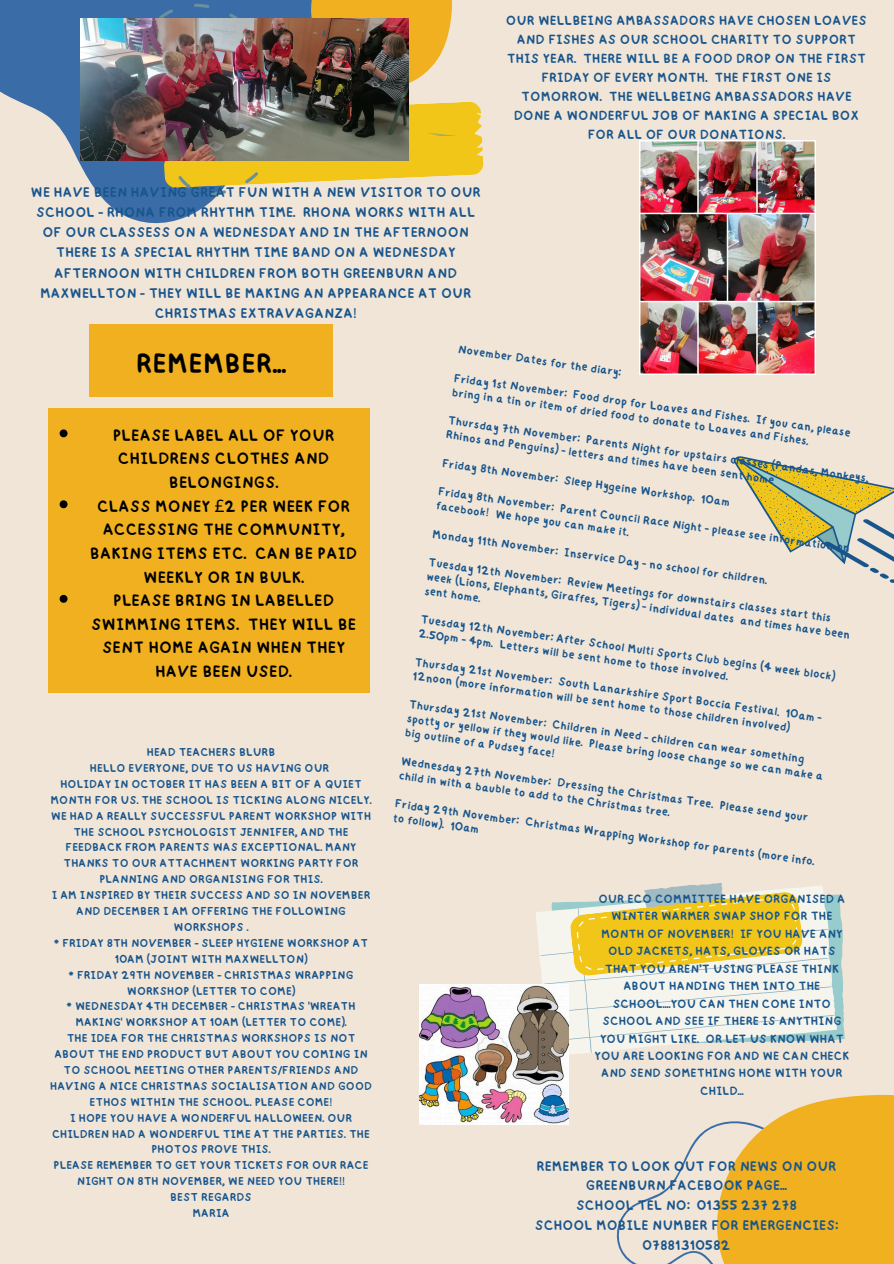
<style>
.page{position:relative;width:894px;height:1264px;background:#fff}
.page>*{position:absolute;margin:0;border:0;box-sizing:border-box;transform-origin:0 0}
.t1{font:29.1px "happy";color:#000}
.t2{font:17.1px/23.7px "happy";color:#000;text-align:center}
.t3{font:14.55px/20.2px "happy";color:#18558d;text-align:center}
.t4{font:14.4px/19.8px "happy";color:#18558d;text-align:center}
.t5{font:13.8px/19.2px "happy";color:#18558d;text-align:center}
.t6{font:12.45px/17.4px "happy";color:#18558d}
.t7{font:11.85px/15.9px "happy";color:#18558d;text-align:center}
.s1{font-family:"Noto Sans"}
</style>
<div class="page">
<div style="left:0;top:0;width:893px;height:1263px;background:#f0e5d7"></div>
<svg style="left:0;top:0;width:409px;height:124px;background:#547eae"></svg>
<svg style="left:616px;top:1094px;width:277px;height:169px"></svg>
<svg style="left:568px;top:894px;width:277px;height:171px"></svg>
<svg style="left:536px;top:885px;width:302px;height:172px;fill:#f6f5ed"></svg>
<svg style="left:354px;top:96px;width:130px;height:84px;background:#efc938"></svg>
<svg style="left:56px;top:0;width:298px;height:224px"></svg>
<svg style="left:568px;top:882px;width:235px;height:94px;background:#ebd164"></svg>
<svg style="left:309px;top:0;width:143px;height:89px"></svg>
<svg style="left:733px;top:456px;width:160px;height:127px"></svg>
<div style="left:48px;top:408px;width:321px;height:284px;background:#f0b01f"></div>
<svg style="left:60px;top:429px;width:7px;height:8px"></svg>
<svg style="left:60px;top:500px;width:7px;height:8px"></svg>
<svg style="left:60px;top:595px;width:7px;height:7px"></svg>
<div style="left:89px;top:324px;width:244px;height:72px;background:#f0b01f"></div>
<img style="left:639px;top:140px;width:176px;height:234px">
<img style="left:81px;top:18px;width:327px;height:142px">
<img style="left:420px;top:984px;width:148px;height:140px">
<p class="t3" style="left:31px;top:179px;width:451px">WE HAVE BEEN HAVING GREAT FUN WITH A NEW VISITOR TO OUR SCHOOL - RHONA FROM RHYTHM TIME. RHONA WORKS WITH ALL OF OUR CLASSESS ON A WEDNESDAY AND IN THE AFTERNOON THERE IS A SPECIAL RHYTHM TIME BAND ON A WEDNESDAY AFTERNOON WITH CHILDREN FROM BOTH GREENBURN AND MAXWELLTON - THEY WILL BE MAKING AN APPEARANCE AT OUR CHRISTMAS EXTRAVAGANZA!</p>
<p class="t5" style="left:506px;top:8px;width:362px">OUR WELLBEING AMBASSADORS HAVE CHOSEN LOAVES AND FISHES AS OUR SCHOOL CHARITY TO SUPPORT THIS YEAR. THERE WILL BE A FOOD DROP ON THE FIRST FRIDAY OF EVERY MONTH. THE FIRST ONE IS TOMORROW. THE WELLBEING AMBASSADORS HAVE DONE A WONDERFUL JOB OF MAKING A SPECIAL BOX FOR ALL OF OUR DONATIONS.</p>
<p class="t1" style="left:136px;top:335px;width:152px">REMEMBER...</p>
<p class="t6" style="left:459px;top:338px;width:166px;rotate:8deg">November Dates for the diary:</p>
<h1 class="t6" style="left:455px;top:368px;width:402px;line-height:14.4px;rotate:8deg">Friday 1st November: Food drop for Loaves and Fishes. If you can, please bring in a tin or item of dried food to donate to Loaves and Fishes.</h1>
<p class="t6" style="left:449px;top:410px;width:426px;line-height:14.5px;rotate:8deg">Thursday 7th November: Parents Night for upstairs classes (Pandas, Monkeys,<br>Rhinos and Penguins) - letters and times have been sent home</p>
<p class="t2" style="left:113px;top:420px;width:223px">PLEASE LABEL ALL OF YOUR<br>CHILDRENS CLOTHES AND<br>BELONGINGS.</p>
<p class="t2" style="left:90px;top:491px;width:269px">CLASS MONEY <span class="s1">£</span>2 PER WEEK FOR<br>ACCESSING THE COMMUNITY,<br>BAKING ITEMS ETC. CAN BE PAID<br>WEEKLY OR IN BULK.</p>
<p class="t2" style="left:91px;top:586px;width:267px">PLEASE BRING IN LABELLED<br>SWIMMING ITEMS. THEY WILL BE<br>SENT HOME AGAIN WHEN THEY<br>HAVE BEEN USED.</p>
<p class="t6" style="left:443px;top:452px;width:292px;rotate:8deg">Friday 8th November: Sleep Hygeine Workshop. 10am</p>
<p class="t6" style="left:440px;top:480px;width:417px;rotate:8deg">Friday 8th November: Parent Council Race Night - please see information on</p>
<p class="t6" style="left:438px;top:494px;width:196px;rotate:8deg">facebook! We hope you can make it.</p>
<p class="t6" style="left:430px;top:552px;width:429px;line-height:14.5px;rotate:8deg">Tuesday 12th November: Review Meetings for downstairs classes start this week (Lions, Elephants, Giraffes, Tigers) - individual dates and times have been sent home.</p>
<p class="t6" style="left:434px;top:523px;width:339px;rotate:8deg">Monday 11th November: Inservice Day - no school for children.</p>
<p class="t6" style="left:422px;top:609px;width:420px;line-height:14.4px;rotate:8deg">Tuesday 12th November: After School Multi Sports Club begins (4 week block)<br>2.50pm - 4pm. Letters will be sent home to those involved.</p>
<p class="t6" style="left:416px;top:652px;width:412px;line-height:14.4px;rotate:8deg">Thursday 21st November: South Lanarkshire Sport Boccia Festival. 10am -<br>12noon (more information will be sent home to those children involved)</p>
<p class="t6" style="left:410px;top:694px;width:422px;line-height:14.4px;rotate:8deg">Thursday 21st November: Children in Need - children can wear something spotty or yellow if they would like. Please bring loose change so we can make a big outline of a Pudsey face!</p>
<p class="t7" style="left:50px;top:742px;width:323px">HEAD TEACHERS BLURB<br>HELLO EVERYONE, DUE TO US HAVING OUR<br>HOLIDAY IN OCTOBER IT HAS BEEN A BIT OF A QUIET MONTH FOR US. THE SCHOOL IS TICKING ALONG NICELY.<br>WE HAD A REALLY SUCCESSFUL PARENT WORKSHOP WITH THE SCHOOL PSYCHOLOGIST JENNIFER, AND THE FEEDBACK FROM PARENTS WAS EXCEPTIONAL. MANY THANKS TO OUR ATTACHMENT WORKING PARTY FOR PLANNING AND ORGANISING FOR THIS.<br>I AM INSPIRED BY THEIR SUCCESS AND SO IN NOVEMBER AND DECEMBER I AM OFFERING THE FOLLOWING WORKSHOPS .<br>* FRIDAY 8TH NOVEMBER - SLEEP HYGIENE WORKSHOP AT 10AM (JOINT WITH MAXWELLTON)<br>* FRIDAY 29TH NOVEMBER - CHRISTMAS WRAPPING WORKSHOP (LETTER TO COME)<br>* WEDNESDAY 4TH DECEMBER - CHRISTMAS 'WREATH MAKING' WORKSHOP AT 10AM (LETTER TO COME).<br>THE IDEA FOR THE CHRISTMAS WORKSHOPS IS NOT ABOUT THE END PRODUCT BUT ABOUT YOU COMING IN TO SCHOOL MEETING OTHER PARENTS/FRIENDS AND HAVING A NICE CHRISTMAS SOCIALISATION AND GOOD ETHOS WITHIN THE SCHOOL. PLEASE COME!<br>I HOPE YOU HAVE A WONDERFUL HALLOWEEN. OUR CHILDREN HAD A WONDERFUL TIME AT THE PARTIES. THE PHOTOS PROVE THIS.<br>PLEASE REMEMBER TO GET YOUR TICKETS FOR OUR RACE NIGHT ON 8TH NOVEMBER, WE NEED YOU THERE!!<br>BEST REGARDS<br>MARIA</p>
<p class="t6" style="left:402px;top:751px;width:413px;line-height:14.5px;rotate:8deg">Wednesday 27th November: Dressing the Christmas Tree. Please send your child in with a bauble to add to the Christmas tree.</p>
<p class="t6" style="left:396px;top:793px;width:425px;line-height:14.7px;rotate:8deg">Friday 29th November: Christmas Wrapping Workshop for parents (more info. to follow). 10am</p>
<p class="t6" style="left:594px;top:888px;width:256px;text-align:center">OUR ECO COMMITTEE HAVE ORGANISED A<br>WINTER WARMER SWAP SHOP FOR THE<br>MONTH OF NOVEMBER! IF YOU HAVE ANY<br>OLD JACKETS, HATS, GLOVES OR HATS<br>THAT YOU AREN’T USING PLEASE THINK<br>ABOUT HANDING THEM INTO THE<br>SCHOOL....YOU CAN THEN COME INTO<br>SCHOOL AND SEE IF THERE IS ANYTHING<br>YOU MIGHT LIKE. OR LET US KNOW WHAT<br>YOU ARE LOOKING FOR AND WE CAN CHECK<br>AND SEND SOMETHING HOME WITH YOUR<br>CHILD...</p>
<p class="t4" style="left:534px;top:1153px;width:304px">REMEMBER TO LOOK OUT FOR NEWS ON OUR<br>GREENBURN FACEBOOK PAGE...<br>SCHOOL TEL NO: 01355 237 278<br>SCHOOL MOBILE NUMBER FOR EMERGENCIES:<br>07881310582</p>
</div>
